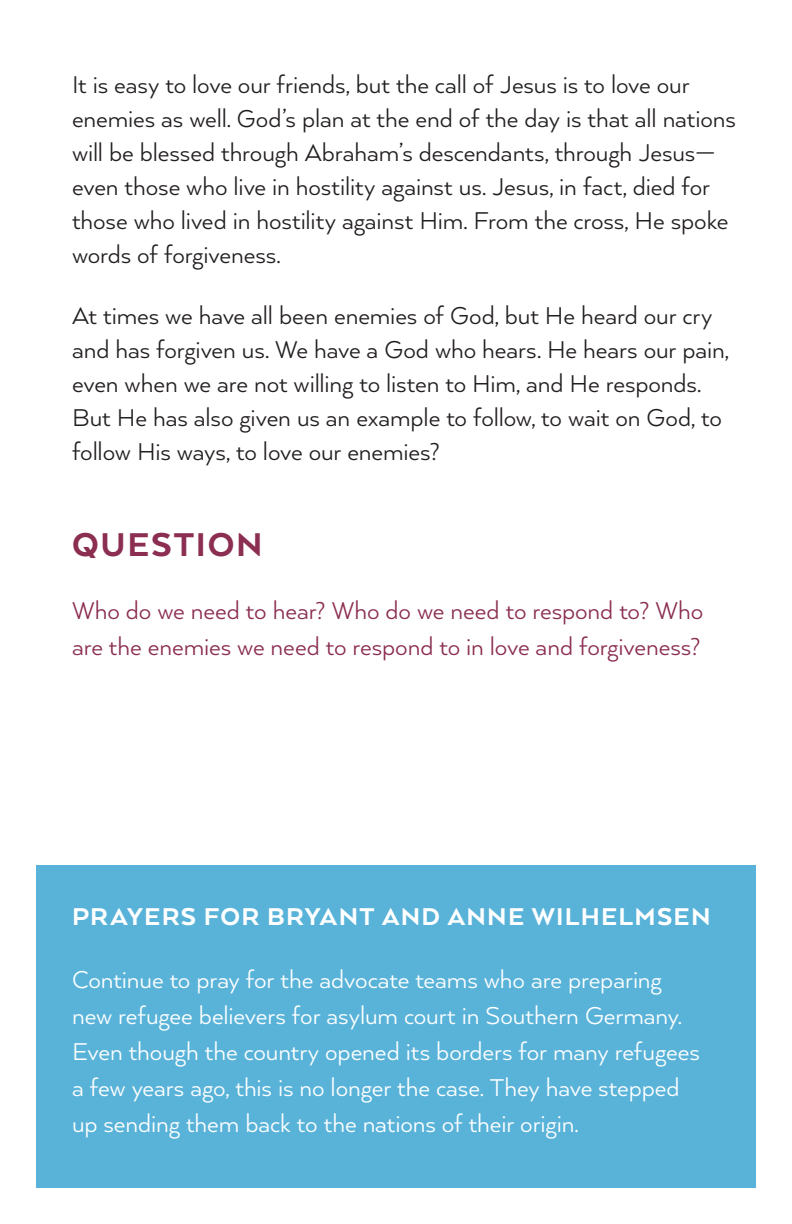
<style>
.page{position:relative;width:792px;height:1224px;background:#fff}
.page>*{position:absolute;margin:0;border:0;box-sizing:border-box;transform-origin:0 0}
.Body{font:800 38px "Arquitecta";letter-spacing:.045em;color:#8b2e52}
.Body-2{font:28px/34px "Arquitecta";letter-spacing:-.005em;color:#231f20}
.Body-3{font:28px/36px "Arquitecta";letter-spacing:-.005em;color:#fff}
.Body-4{font:28px/36px "Arquitecta";letter-spacing:-.005em;color:#8b2e52}
.Body-5{font:800 28px "Arquitecta";letter-spacing:.045em;color:#fff}
</style>
<div class="page">
<div style="left:36px;top:865px;width:720px;height:323px;background:#59b3d9"></div>
<p class="Body-2" style="left:72px;top:67px;width:665px">It is easy to love our friends, but the call of Jesus is to love our enemies as well. God’s plan at the end of the day is that all nations will be blessed through Abraham’s descendants, through Jesus— even those who live in hostility against us. Jesus, in fact, died for those who lived in hostility against Him. From the cross, He spoke words of forgiveness.</p>
<p class="Body-2" style="left:72px;top:298px;width:658px">At times we have all been enemies of God, but He heard our cry and has forgiven us. We have a God who hears. He hears our pain, even when we are not willing to listen to Him, and He responds.<br>But He has also given us an example to follow, to wait on God, to follow His ways, to love our enemies?</p>
<p class="Body" style="left:72px;top:520px;width:192px">QUESTION</p>
<p class="Body-4" style="left:72px;top:591px;width:633px">Who do we need to hear? Who do we need to respond to? Who are the enemies we need to respond to in love and forgiveness?</p>
<p class="Body-5" style="left:72px;top:899px;width:640px">PRAYERS FOR BRYANT AND ANNE WILHELMSEN</p>
<p class="Body-3" style="left:72px;top:961px;width:629px">Continue to pray for the advocate teams who are preparing new refugee believers for asylum court in Southern Germany.<br>Even though the country opened its borders for many refugees a few years ago, this is no longer the case. They have stepped up sending them back to the nations of their origin.</p>
</div>
